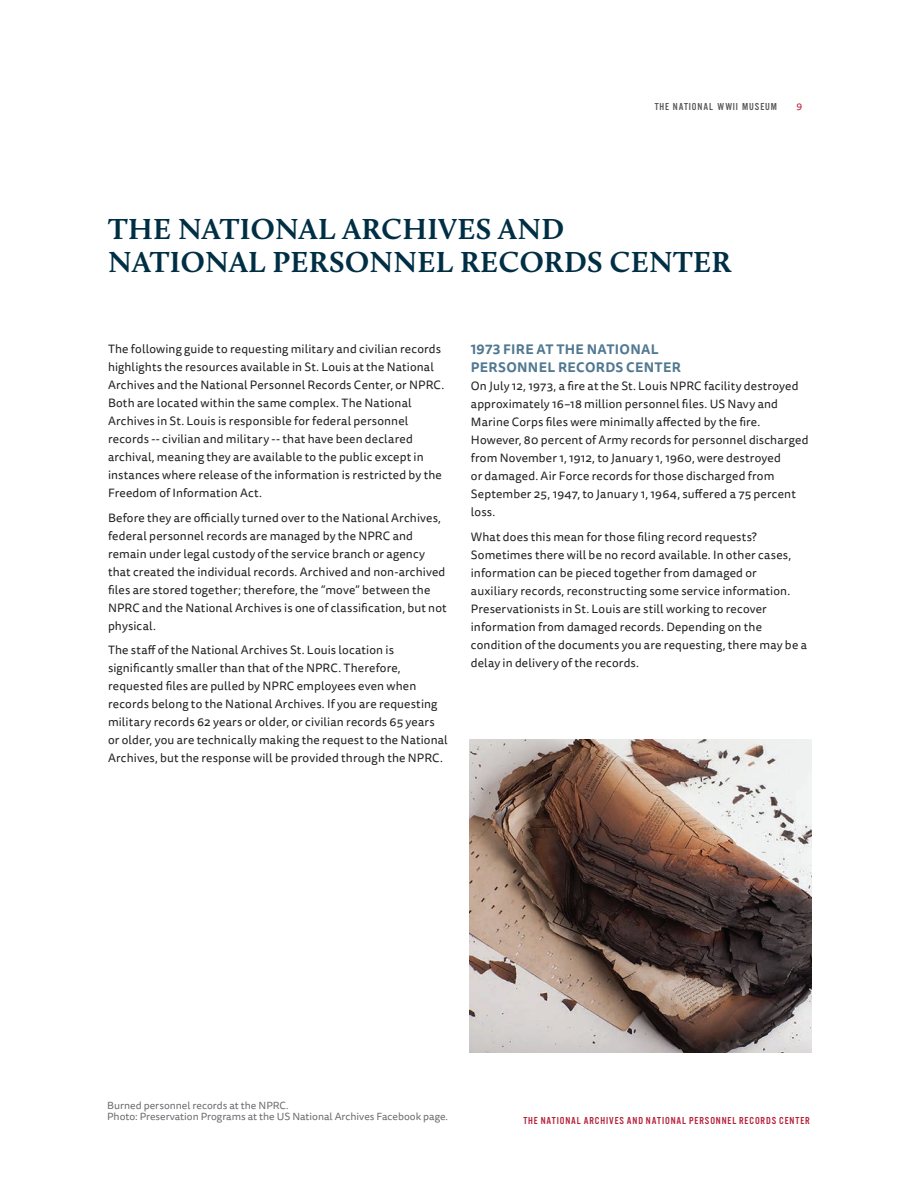
<style>
.page{position:relative;width:918px;height:1188px;background:#fff}
.page>*{position:absolute;margin:0;border:0;box-sizing:border-box;transform-origin:0 0}
.t1{font:700 30px/33px "Calluna";letter-spacing:.015em;color:#002f45}
.t2{font:700 13.5px/18px "Tisa Sans Pro";letter-spacing:.02em;color:#517891}
.t3{font:12px/18px "Tisa Sans Pro";letter-spacing:.015em;color:#231f20}
.t4{font:10.5px "Alternate Got No 3 D";letter-spacing:.085em;color:#b61e37}
.t5{font:10.5px "Alternate Got No 3 D";letter-spacing:.085em;color:#57585a}
.t6{font:10.35px "Tisa Sans Pro";color:#6c6d70}
.t7{font:10.2px "Tisa Sans Pro";color:#b61e37}
</style>
<div class="page">
<img style="left:469px;top:740px;width:342px;height:313px">
<p class="t5" style="left:655px;top:101px;width:124px">THE NATIONAL WWII MUSEUM</p>
<p class="t7" style="left:797px;top:99px;width:7px">9</p>
<p class="t1" style="left:108px;top:211px;width:625px">THE NATIONAL ARCHIVES AND<br>NATIONAL PERSONNEL RECORDS CENTER</p>
<p class="t3" style="left:108px;top:340px;width:338px">The following guide to requesting military and civilian records highlights the resources available in St. Louis at the National Archives and the National Personnel Records Center, or NPRC.<br>Both are located within the same complex. The National Archives in St. Louis is responsible for federal personnel records -- civilian and military -- that have been declared archival, meaning they are available to the public except in instances where release of the information is restricted by the Freedom of Information Act.</p>
<p class="t3" style="left:108px;top:509px;width:340px">Before they are officially turned over to the National Archives, federal personnel records are managed by the NPRC and remain under legal custody of the service branch or agency that created the individual records. Archived and non-archived files are stored together; therefore, the “move” between the NPRC and the National Archives is one of classification, but not physical.</p>
<p class="t3" style="left:108px;top:642px;width:341px">The staff of the National Archives St. Louis location is significantly smaller than that of the NPRC. Therefore, requested files are pulled by NPRC employees even when records belong to the National Archives. If you are requesting military records 62 years or older, or civilian records 65 years or older, you are technically making the request to the National Archives, but the response will be provided through the NPRC.</p>
<p class="t2" style="left:471px;top:340px;width:212px">1973 FIRE AT THE NATIONAL<br>PERSONNEL RECORDS CENTER</p>
<p class="t3" style="left:471px;top:377px;width:339px">On July 12, 1973, a fire at the St. Louis NPRC facility destroyed approximately 16–18 million personnel files. US Navy and Marine Corps files were minimally affected by the fire.<br>However, 80 percent of Army records for personnel discharged from November 1, 1912, to January 1, 1960, were destroyed<br>or damaged. Air Force records for those discharged from September 25, 1947, to January 1, 1964, suffered a 75 percent loss.</p>
<p class="t3" style="left:471px;top:528px;width:338px">What does this mean for those filing record requests?<br>Sometimes there will be no record available. In other cases, information can be pieced together from damaged or auxiliary records, reconstructing some service information.<br>Preservationists in St. Louis are still working to recover information from damaged records. Depending on the condition of the documents you are requesting, there may be a delay in delivery of the records.</p>
<p class="t6" style="left:107px;top:1098px;width:183px">Burned personnel records at the NPRC.</p>
<p class="t6" style="left:107px;top:1110px;width:342px">Photo: Preservation Programs at the US National Archives Facebook page.</p>
<p class="t4" style="left:523px;top:1115px;width:288px">THE NATIONAL ARCHIVES AND NATIONAL PERSONNEL RECORDS CENTER</p>
</div>
